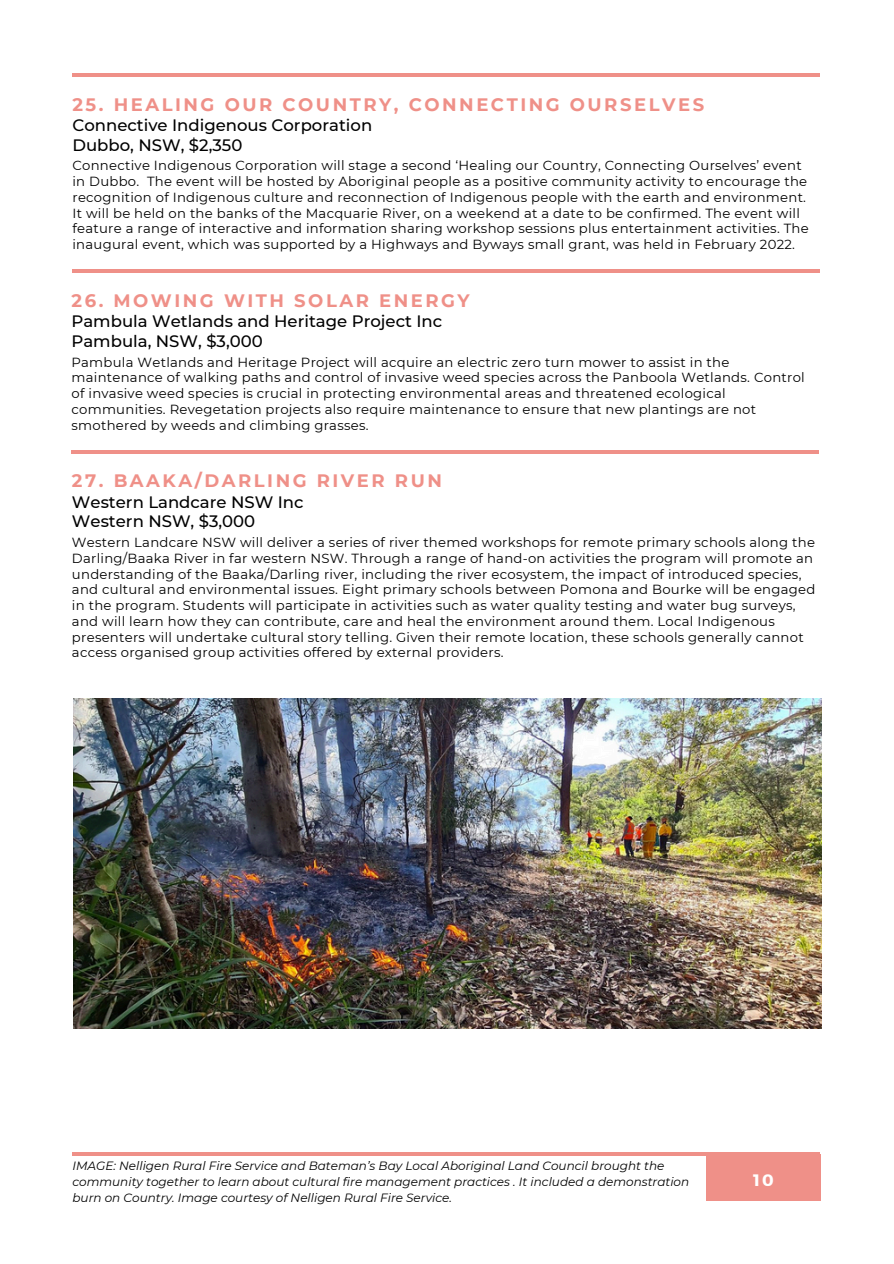
<style>
.page{position:relative;width:894px;height:1264px;background:#fff}
.page>*{position:absolute;margin:0;border:0;box-sizing:border-box;transform-origin:0 0}
.t1{font:700 18px "Montserrat";letter-spacing:.14em;color:#ef9088}
.t2{font:500 16.5px/19.8px "Montserrat";color:#000}
.t3{font:700 16.5px "Montserrat";color:#fff}
.t4{font:13.2px/15.8px "Montserrat";letter-spacing:.02em;color:#000}
.t5{font:italic 12px/16px "Montserrat";color:#000}
</style>
<div class="page">
<div style="left:705px;top:1154px;width:115px;height:46px;background:#ef9088"></div>
<hr style="left:72px;top:1152px;width:747px;height:3px;background:#ef9088">
<hr style="left:72px;top:73px;width:747px;height:4px;background:#ef9088">
<hr style="left:72px;top:269px;width:747px;height:4px;background:#ef9088">
<hr style="left:71px;top:450px;width:747px;height:3px;background:#ef9088">
<img style="left:73px;top:698px;width:747px;height:330px">
<h1 class="t1" style="left:72px;top:93px;width:633px">25. HEALING OUR COUNTRY, CONNECTING OURSELVES</h1>
<p class="t2" style="left:72px;top:115px;width:301px">Connective Indigenous Corporation<br>Dubbo, NSW, $2,350</p>
<p class="t4" style="left:72px;top:158px;width:737px">Connective Indigenous Corporation will stage a second ‘Healing our Country, Connecting Ourselves’ event in Dubbo. The event will be hosted by Aboriginal people as a positive community activity to encourage the recognition of Indigenous culture and reconnection of Indigenous people with the earth and environment.<br>It will be held on the banks of the Macquarie River, on a weekend at a date to be confirmed. The event will feature a range of interactive and information sharing workshop sessions plus entertainment activities. The inaugural event, which was supported by a Highways and Byways small grant, was held in February 2022.</p>
<h1 class="t1" style="left:71px;top:289px;width:399px">26. MOWING WITH SOLAR ENERGY</h1>
<p class="t2" style="left:71px;top:311px;width:372px">Pambula Wetlands and Heritage Project Inc<br>Pambula, NSW, $3,000</p>
<p class="t4" style="left:71px;top:354px;width:734px">Pambula Wetlands and Heritage Project will acquire an electric zero turn mower to assist in the maintenance of walking paths and control of invasive weed species across the Panboola Wetlands. Control of invasive weed species is crucial in protecting environmental areas and threatened ecological communities. Revegetation projects also require maintenance to ensure that new plantings are not smothered by weeds and climbing grasses.</p>
<h1 class="t1" style="left:72px;top:470px;width:371px">27. BAAKA/DARLING RIVER RUN</h1>
<p class="t2" style="left:72px;top:491px;width:233px">Western Landcare NSW Inc<br>Western NSW, $3,000</p>
<p class="t4" style="left:72px;top:534px;width:744px">Western Landcare NSW will deliver a series of river themed workshops for remote primary schools along the Darling/Baaka River in far western NSW. Through a range of hand-on activities the program will promote an understanding of the Baaka/Darling river, including the river ecosystem, the impact of introduced species, and cultural and environmental issues. Eight primary schools between Pomona and Bourke will be engaged in the program. Students will participate in activities such as water quality testing and water bug surveys, and will learn how they can contribute, care and heal the environment around them. Local Indigenous presenters will undertake cultural story telling. Given their remote location, these schools generally cannot access organised group activities offered by external providers.</p>
<p class="t5" style="left:72px;top:1157px;width:618px">IMAGE: Nelligen Rural Fire Service and Bateman’s Bay Local Aboriginal Land Council brought the community together to learn about cultural fire management practices . It included a demonstration burn on Country. Image courtesy of Nelligen Rural Fire Service.</p>
<p class="t3" style="left:753px;top:1169px;width:22px">10</p>
</div>
